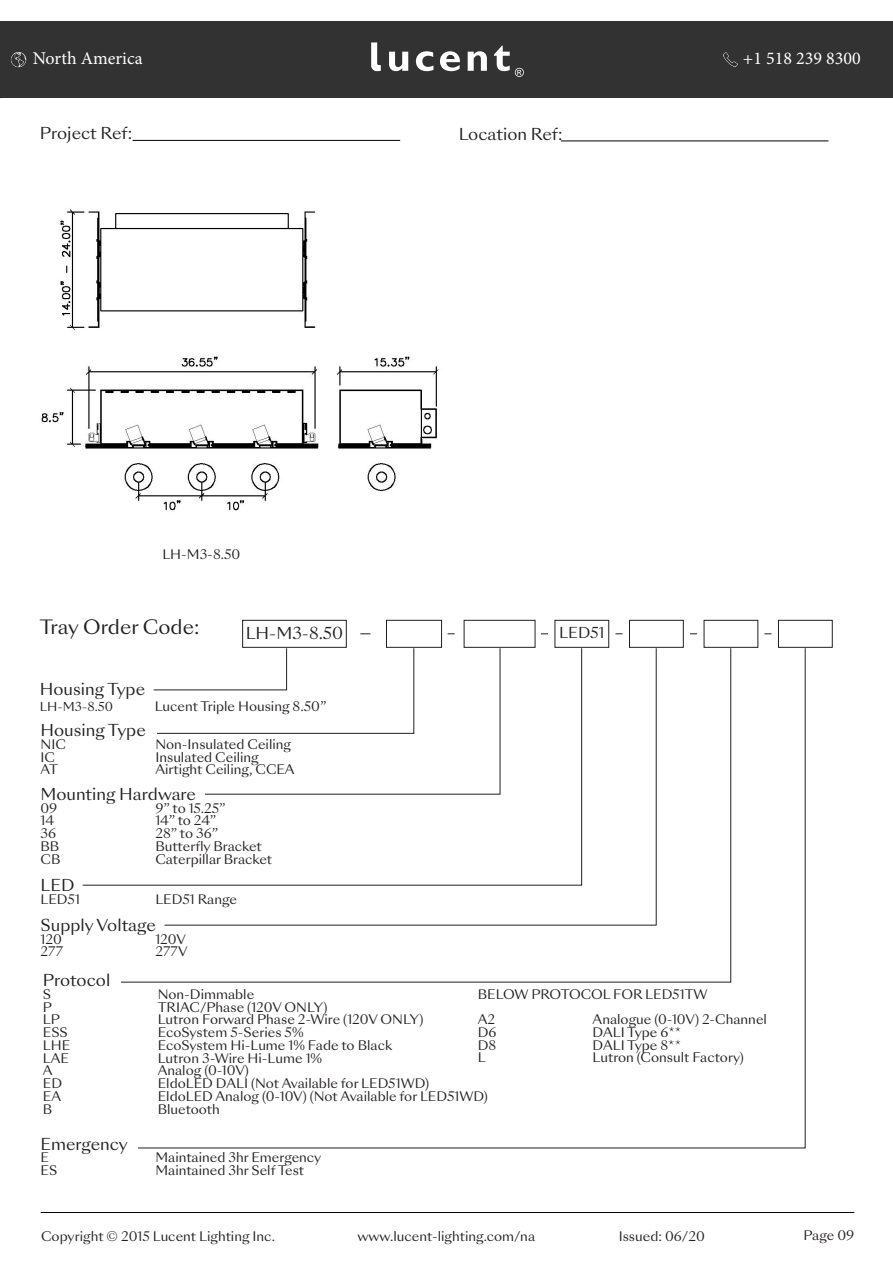
<style>
.page{position:relative;width:893px;height:1263px;background:#fff}
.page>*{position:absolute;margin:0;border:0;box-sizing:border-box;transform-origin:0 0}
.t1{font:19.2px "Sang Bleu Sunrise";color:#231f20}
.t2{font:18px "Minion Pro";color:#fff}
.t3{font:15.9px "Sang Bleu Sunrise";color:#231f20}
.t4{font:14.7px "Sang Bleu Sunrise";color:#231f20}
.t5{font:12.75px/25.5px "Sang Bleu Sunrise";color:#231f20}
.t6{font:12px "Sang Bleu Sunrise";color:#231f20}
</style>
<div class="page">
<hr style="left:133px;top:140px;width:267px;height:1px;background:#000">
<hr style="left:561px;top:141px;width:267px;height:1px;background:#000">
<div style="left:0;top:21px;width:893px;height:77px;background:#333233"></div>
<hr style="left:41px;top:1212px;width:813px;height:1px;background:#000">
<svg style="left:389px;top:52px;width:19px;height:19px"></svg>
<svg style="left:416px;top:51px;width:17px;height:20px"></svg>
<svg style="left:440px;top:51px;width:20px;height:20px"></svg>
<svg style="left:468px;top:51px;width:19px;height:20px"></svg>
<svg style="left:371px;top:42px;width:10px;height:29px"></svg>
<svg style="left:494px;top:46px;width:30px;height:31px"></svg>
<img style="left:11px;top:52px;width:15px;height:15px">
<img style="left:723px;top:52px;width:15px;height:15px">
<div style="left:242px;top:620px;width:104px;height:27px;border:1px solid #231f20"></div>
<div style="left:386px;top:620px;width:56px;height:27px;border:1px solid #231f20"></div>
<div style="left:464px;top:620px;width:71px;height:27px;border:1px solid #231f20"></div>
<div style="left:555px;top:620px;width:54px;height:27px;border:1px solid #231f20"></div>
<div style="left:629px;top:620px;width:54px;height:27px;border:1px solid #231f20"></div>
<div style="left:704px;top:620px;width:54px;height:27px;border:1px solid #231f20"></div>
<svg style="left:138px;top:648px;width:668px;height:500px"></svg>
<div style="left:778px;top:620px;width:54px;height:27px;border:1px solid #231f20"></div>
<img style="left:41px;top:209px;width:398px;height:302px">
<h2 class="t2" style="left:33px;top:47px;width:111px">North America</h2>
<h2 class="t2" style="left:743px;top:47px;width:119px">+1 518 239 8300</h2>
<p class="t3" style="left:40px;top:122px;width:94px">Project Ref:</p>
<p class="t3" style="left:459px;top:123px;width:105px">Location Ref:</p>
<p class="t5" style="left:162px;top:542px;width:80px">LH-M3-8.50</p>
<h1 class="t1" style="left:40px;top:614px;width:161px">Tray Order Code:</h1>
<p class="t3" style="left:246px;top:622px;width:99px">LH-M3-8.50</p>
<p class="t3" style="left:40px;top:678px;width:107px">Housing Type</p>
<p class="t6" style="left:40px;top:698px;width:75px">LH-M3-8.50</p>
<p class="t5" style="left:155px;top:694px;width:173px">Lucent Triple Housing 8.50”</p>
<p class="t3" style="left:41px;top:719px;width:107px">Housing Type</p>
<p class="t5" style="left:41px;top:732px;width:27px">NIC</p>
<p class="t5" style="left:155px;top:732px;width:137px">Non-Insulated Ceiling</p>
<p class="t5" style="left:41px;top:745px;width:16px">IC</p>
<p class="t5" style="left:155px;top:745px;width:105px">Insulated Ceiling</p>
<p class="t5" style="left:41px;top:757px;width:19px">AT</p>
<p class="t5" style="left:155px;top:757px;width:141px">Airtight Ceiling, CCEA</p>
<p class="t3" style="left:41px;top:783px;width:157px">Mounting Hardware</p>
<p class="t5" style="left:41px;top:796px;width:18px">09</p>
<p class="t5" style="left:155px;top:796px;width:72px">9” to 15.25”</p>
<p class="t5" style="left:41px;top:808px;width:15px">14</p>
<p class="t5" style="left:155px;top:808px;width:62px">14” to 24”</p>
<p class="t5" style="left:41px;top:821px;width:17px">36</p>
<p class="t5" style="left:155px;top:821px;width:64px">28” to 36”</p>
<p class="t5" style="left:41px;top:834px;width:20px">BB</p>
<p class="t5" style="left:155px;top:834px;width:108px">Butterfly Bracket</p>
<p class="t5" style="left:41px;top:847px;width:21px">CB</p>
<p class="t5" style="left:155px;top:847px;width:118px">Caterpillar Bracket</p>
<p class="t3" style="left:41px;top:874px;width:35px">LED</p>
<p class="t5" style="left:41px;top:887px;width:41px">LED51</p>
<p class="t5" style="left:155px;top:887px;width:83px">LED51 Range</p>
<p class="t3" style="left:41px;top:914px;width:117px">Supply Voltage</p>
<p class="t5" style="left:41px;top:927px;width:23px">120</p>
<p class="t5" style="left:155px;top:927px;width:32px">120V</p>
<p class="t5" style="left:41px;top:939px;width:24px">277</p>
<p class="t5" style="left:155px;top:939px;width:34px">277V</p>
<p class="t4" style="left:559px;top:623px;width:47px">LED51</p>
<p class="t3" style="left:43px;top:969px;width:69px">Protocol</p>
<p class="t5" style="left:43px;top:982px;width:10px">S</p>
<p class="t5" style="left:158px;top:982px;width:98px">Non-Dimmable</p>
<p class="t5" style="left:43px;top:995px;width:11px">P</p>
<p class="t5" style="left:158px;top:995px;width:171px">TRIAC/Phase (120V ONLY)</p>
<p class="t5" style="left:43px;top:1007px;width:19px">LP</p>
<p class="t5" style="left:158px;top:1007px;width:267px">Lutron Forward Phase 2-Wire (120V ONLY)</p>
<p class="t5" style="left:43px;top:1020px;width:26px">ESS</p>
<p class="t5" style="left:158px;top:1020px;width:147px">EcoSystem 5-Series 5%</p>
<p class="t5" style="left:43px;top:1033px;width:29px">LHE</p>
<p class="t5" style="left:158px;top:1033px;width:236px">EcoSystem Hi-Lume 1% Fade to Black</p>
<p class="t5" style="left:43px;top:1046px;width:28px">LAE</p>
<p class="t5" style="left:158px;top:1046px;width:166px">Lutron 3-Wire Hi-Lume 1%</p>
<p class="t5" style="left:43px;top:1058px;width:11px">A</p>
<p class="t5" style="left:158px;top:1058px;width:93px">Analog (0-10V)</p>
<p class="t5" style="left:43px;top:1071px;width:21px">ED</p>
<p class="t5" style="left:158px;top:1071px;width:273px">EldoLED DALI (Not Available for LED51WD)</p>
<p class="t5" style="left:43px;top:1084px;width:20px">EA</p>
<p class="t5" style="left:158px;top:1084px;width:332px">EldoLED Analog (0-10V) (Not Available for LED51WD)</p>
<p class="t5" style="left:43px;top:1097px;width:11px">B</p>
<p class="t5" style="left:158px;top:1097px;width:64px">Bluetooth</p>
<p class="t5" style="left:478px;top:982px;width:231px">BELOW PROTOCOL FOR LED51TW<br>A2</p>
<p class="t5" style="left:593px;top:1007px;width:176px">Analogue (0-10V) 2-Channel</p>
<p class="t5" style="left:478px;top:1020px;width:20px">D6</p>
<p class="t5" style="left:593px;top:1020px;width:90px">DALI Type 6**</p>
<p class="t5" style="left:478px;top:1033px;width:20px">D8</p>
<p class="t5" style="left:593px;top:1033px;width:90px">DALI Type 8**</p>
<p class="t5" style="left:478px;top:1045px;width:9px">L</p>
<p class="t5" style="left:593px;top:1045px;width:153px">Lutron (Consult Factory)</p>
<p class="t3" style="left:41px;top:1133px;width:89px">Emergency</p>
<p class="t5" style="left:41px;top:1145px;width:10px">E</p>
<p class="t5" style="left:155px;top:1145px;width:167px">Maintained 3hr Emergency</p>
<p class="t5" style="left:41px;top:1158px;width:18px">ES</p>
<p class="t5" style="left:155px;top:1158px;width:150px">Maintained 3hr Self Test</p>
<p class="t5" style="left:41px;top:1224px;width:235px">Copyright © 2015 Lucent Lighting Inc.</p>
<p class="t5" style="left:357px;top:1224px;width:179px">www.lucent-lighting.com/na</p>
<p class="t5" style="left:803px;top:1223px;width:52px">Page 09</p>
<p class="t5" style="left:619px;top:1224px;width:88px">Issued: 06/20</p>
</div>
